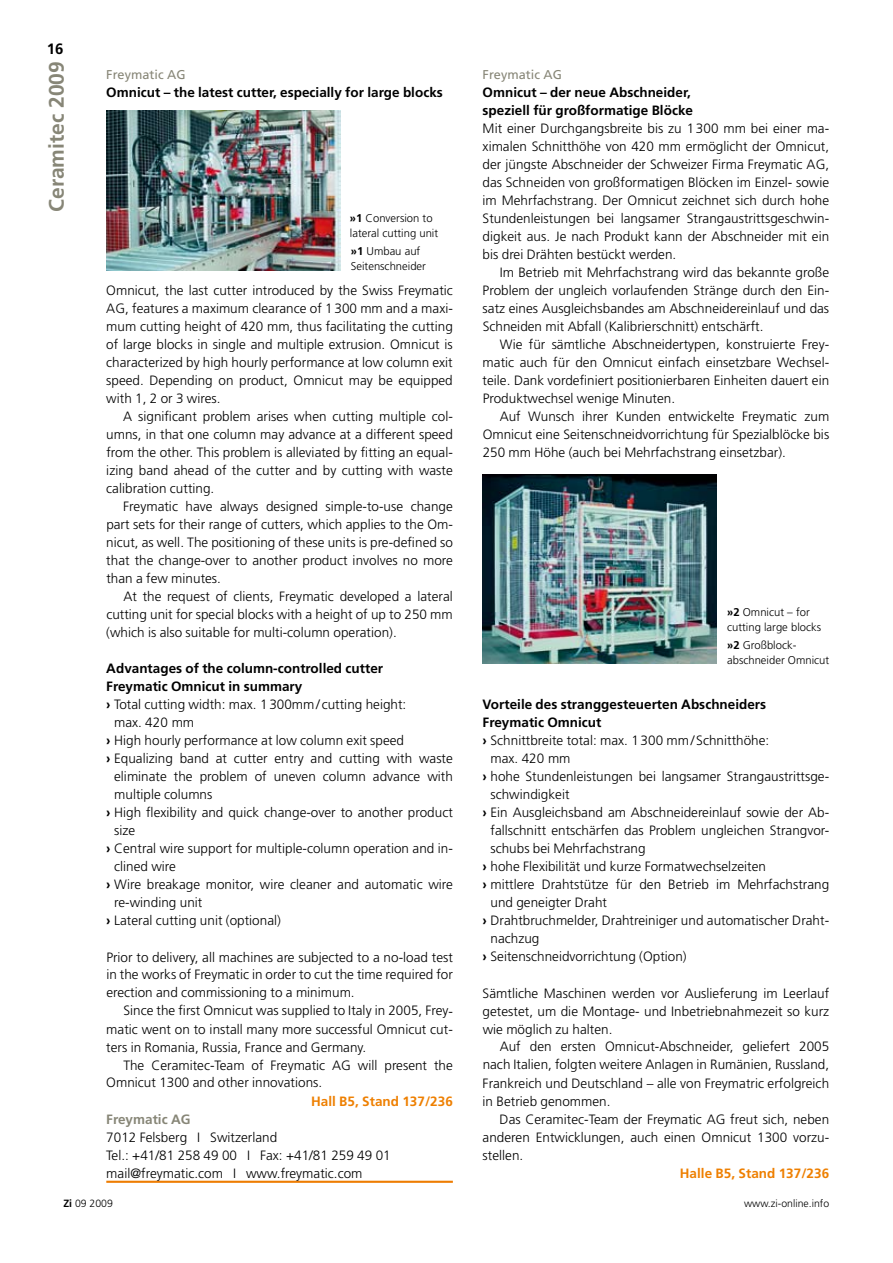
<style>
.page{position:relative;width:893px;height:1263px;background:#fff}
.page>*{position:absolute;margin:0;border:0;box-sizing:border-box;transform-origin:0 0}
.t1{font:700 21px "Frutiger LT Std";color:#878677}
.t2{font:700 15px "Frutiger LT Std";color:#000}
.t3{font:300 13.5px/18px "Frutiger LT Std";color:#000;text-align:justify}
.t4{font:700 13.5px/18px "Frutiger LT Std";color:#000}
.t5{font:700 13.5px "Frutiger LT Std";color:#ee7f00}
.t6{font:700 13.5px "Frutiger LT Std";color:#878677}
.t7{font:12.75px "Frutiger LT Std";color:#878677}
.t8{font:300 11.25px/15px "Frutiger LT Std";color:#000}
.t9{font:300 10.5px "Frutiger LT Std";color:#000}
.s1{font-weight:700}
</style>
<div class="page">
<hr style="left:106px;top:1181px;width:347px;height:2px;background:#ee7d02">
<img style="left:106px;top:111px;width:234px;height:160px">
<img style="left:483px;top:475px;width:234px;height:189px">
<p class="t2" style="left:47px;top:40px;width:18px">16</p>
<h1 class="t1" style="left:44px;top:212px;width:152px;rotate:-90deg">Ceramitec 2009</h1>
<p class="t7" style="left:106px;top:67px;width:81px">Freymatic AG</p>
<p class="t4" style="left:106px;top:84px;width:338px">Omnicut – the latest cutter, especially for large blocks</p>
<p class="t8" style="left:350px;top:211px;width:90px"><span class="s1">»1</span> Conversion to lateral cutting unit</p>
<p class="t8" style="left:351px;top:243px;width:77px"><span class="s1">»1</span> Umbau auf<br>Seitenschneider</p>
<p class="t3" style="left:106px;top:282px;width:348px">Omnicut, the last cutter introduced by the Swiss Freymatic AG, features a maximum clearance of 1300 mm and a maxi&shy;mum cutting height of 420 mm, thus facilitating the cutting of large blocks in single and multiple extrusion. Omnicut is characterized by high hourly performance at low column exit speed. Depending on product, Omnicut may be equipped with 1, 2 or 3 wires.</p>
<p class="t3" style="left:106px;top:408px;width:348px;text-indent:17px">A significant problem arises when cutting multiple col&shy;umns, in that one column may advance at a different speed from the other. This problem is alleviated by fitting an equal&shy;izing band ahead of the cutter and by cutting with waste calibration cutting.</p>
<p class="t3" style="left:106px;top:498px;width:348px;text-indent:17px">Freymatic have always designed simple-to-use change part sets for their range of cutters, which applies to the Om&shy;nicut, as well. The positioning of these units is pre-defined so that the change-over to another product involves no more than a few minutes.</p>
<p class="t3" style="left:106px;top:588px;width:348px;text-indent:17px">At the request of clients, Freymatic developed a lateral cutting unit for special blocks with a height of up to 250 mm (which is also suitable for multi-column operation).</p>
<p class="t4" style="left:106px;top:660px;width:278px">Advantages of the column-controlled cutter</p>
<p class="t4" style="left:106px;top:678px;width:198px">Freymatic Omnicut in summary</p>
<p class="t3" style="left:106px;top:696px;width:302px"><span class="s1">›</span> Total cutting width: max. 1300mm/ cutting height:</p>
<p class="t3" style="left:114px;top:714px;width:82px">max. 420 mm</p>
<p class="t3" style="left:106px;top:732px;width:299px"><span class="s1">›</span> High hourly performance at low column exit speed</p>
<p class="t3" style="left:106px;top:750px;width:348px"><span class="s1">›</span> Equalizing band at cutter entry and cutting with waste</p>
<p class="t3" style="left:114px;top:768px;width:340px">eliminate the problem of uneven column advance with</p>
<p class="t3" style="left:114px;top:786px;width:100px">multiple columns</p>
<p class="t3" style="left:106px;top:804px;width:348px"><span class="s1">›</span> High flexibility and quick change-over to another product</p>
<p class="t3" style="left:114px;top:822px;width:23px">size</p>
<p class="t3" style="left:106px;top:840px;width:348px"><span class="s1">›</span> Central wire support for multiple-column operation and in-</p>
<p class="t3" style="left:114px;top:858px;width:63px">clined wire</p>
<p class="t3" style="left:106px;top:876px;width:348px"><span class="s1">›</span> Wire breakage monitor, wire cleaner and automatic wire</p>
<p class="t3" style="left:114px;top:894px;width:90px">re-winding unit</p>
<p class="t3" style="left:106px;top:912px;width:176px"><span class="s1">›</span> Lateral cutting unit (optional)</p>
<p class="t3" style="left:106px;top:948px;width:348px">Prior to delivery, all machines are subjected to a no-load test in the works of Freymatic in order to cut the time required for erection and commissioning to a minimum.</p>
<p class="t3" style="left:106px;top:1002px;width:348px;text-indent:17px">Since the first Omnicut was supplied to Italy in 2005, Frey&shy;matic went on to install many more successful Omnicut cut&shy;ters in Romania, Russia, France and Germany.</p>
<p class="t3" style="left:106px;top:1056px;width:348px;text-indent:17px">The Ceramitec-Team of Freymatic AG will present the<br>Omnicut 1300 and other innovations.</p>
<p class="t5" style="left:311px;top:1093px;width:143px">Hall B5, Stand 137/236</p>
<p class="t6" style="left:106px;top:1111px;width:86px">Freymatic AG</p>
<p class="t3" style="left:106px;top:1128px;width:286px;text-align:left">7012 Felsberg I Switzerland<br>Tel.: +41/81 258 49 00 I Fax: +41/81 259 49 01 mail@freymatic.com I www.freymatic.com</p>
<p class="t7" style="left:483px;top:67px;width:81px">Freymatic AG</p>
<p class="t4" style="left:483px;top:84px;width:212px">Omnicut – der neue Abschneider, speziell für großformatige Blöcke</p>
<p class="t3" style="left:483px;top:120px;width:348px">Mit einer Durchgangsbreite bis zu 1300 mm bei einer ma&shy;ximalen Schnitthöhe von 420 mm ermöglicht der Omnicut, der jüngste Abschneider der Schweizer Firma Freymatic AG, das Schneiden von großformatigen Blöcken im Einzel- sowie im Mehrfachstrang. Der Omnicut zeichnet sich durch hohe Stundenleistungen bei langsamer Strangaustrittsgeschwin&shy;digkeit aus. Je nach Produkt kann der Abschneider mit ein bis drei Drähten bestückt werden.</p>
<p class="t3" style="left:483px;top:264px;width:348px;text-indent:17px">Im Betrieb mit Mehrfachstrang wird das bekannte große Problem der ungleich vorlaufenden Stränge durch den Ein&shy;satz eines Ausgleichsbandes am Abschneidereinlauf und das Schneiden mit Abfall (Kalibrierschnitt) entschärft.</p>
<p class="t3" style="left:483px;top:336px;width:348px;text-indent:17px">Wie für sämtliche Abschneidertypen, konstruierte Frey&shy;matic auch für den Omnicut einfach einsetzbare Wechsel&shy;teile. Dank vordefiniert positionierbaren Einheiten dauert ein Produktwechsel wenige Minuten.</p>
<p class="t3" style="left:483px;top:408px;width:348px;text-indent:17px">Auf Wunsch ihrer Kunden entwickelte Freymatic zum Omnicut eine Seitenschneidvorrichtung für Spezialblöcke bis 250 mm Höhe (auch bei Mehrfachstrang einsetzbar).</p>
<p class="t8" style="left:727px;top:605px;width:95px"><span class="s1">»2</span> Omnicut – for cutting large blocks</p>
<p class="t8" style="left:727px;top:638px;width:104px"><span class="s1">»2</span> Großblock&shy;abschneider Omnicut</p>
<p class="t4" style="left:483px;top:696px;width:285px">Vorteile des stranggesteuerten Abschneiders</p>
<p class="t4" style="left:483px;top:714px;width:120px">Freymatic Omnicut</p>
<p class="t3" style="left:483px;top:732px;width:288px"><span class="s1">›</span> Schnittbreite total: max. 1300 mm/ Schnitthöhe:</p>
<p class="t3" style="left:490px;top:750px;width:82px">max. 420 mm</p>
<p class="t3" style="left:483px;top:768px;width:348px"><span class="s1">›</span> hohe Stundenleistungen bei langsamer Strangaustrittsge-</p>
<p class="t3" style="left:490px;top:786px;width:81px">schwindigkeit</p>
<p class="t3" style="left:483px;top:804px;width:348px"><span class="s1">›</span> Ein Ausgleichsband am Abschneidereinlauf sowie der Ab-</p>
<p class="t3" style="left:490px;top:822px;width:340px">fallschnitt entschärfen das Problem ungleichen Strangvor-</p>
<p class="t3" style="left:490px;top:840px;width:157px">schubs bei Mehrfachstrang</p>
<p class="t3" style="left:483px;top:858px;width:285px"><span class="s1">›</span> hohe Flexibilität und kurze Formatwechselzeiten</p>
<p class="t3" style="left:483px;top:876px;width:348px"><span class="s1">›</span> mittlere Drahtstütze für den Betrieb im Mehrfachstrang</p>
<p class="t3" style="left:490px;top:894px;width:118px">und geneigter Draht</p>
<p class="t3" style="left:483px;top:912px;width:348px"><span class="s1">›</span> Drahtbruchmelder, Drahtreiniger und automatischer Draht-</p>
<p class="t3" style="left:490px;top:930px;width:50px">nachzug</p>
<p class="t3" style="left:483px;top:948px;width:206px"><span class="s1">›</span> Seitenschneidvorrichtung (Option)</p>
<p class="t3" style="left:483px;top:984px;width:348px">Sämtliche Maschinen werden vor Auslieferung im Leerlauf getestet, um die Montage- und Inbetriebnahmezeit so kurz wie möglich zu halten.</p>
<p class="t3" style="left:483px;top:1038px;width:348px;text-indent:17px">Auf den ersten Omnicut-Abschneider, geliefert 2005 nach Italien, folgten weitere Anlagen in Rumänien, Russland, Frankreich und Deutschland – alle von Freymatric erfolgreich in Betrieb genommen.</p>
<p class="t3" style="left:483px;top:1110px;width:348px;text-indent:17px">Das Ceramitec-Team der Freymatic AG freut sich, neben anderen Entwicklungen, auch einen Omnicut 1300 vorzu&shy;stellen.</p>
<p class="t5" style="left:680px;top:1165px;width:151px">Halle B5, Stand 137/236</p>
<p class="t9" style="left:63px;top:1197px;width:51px"><span class="s1">Zi</span> 09 2009</p>
<p class="t9" style="left:744px;top:1197px;width:87px">www.zi-online.info</p>
</div>
